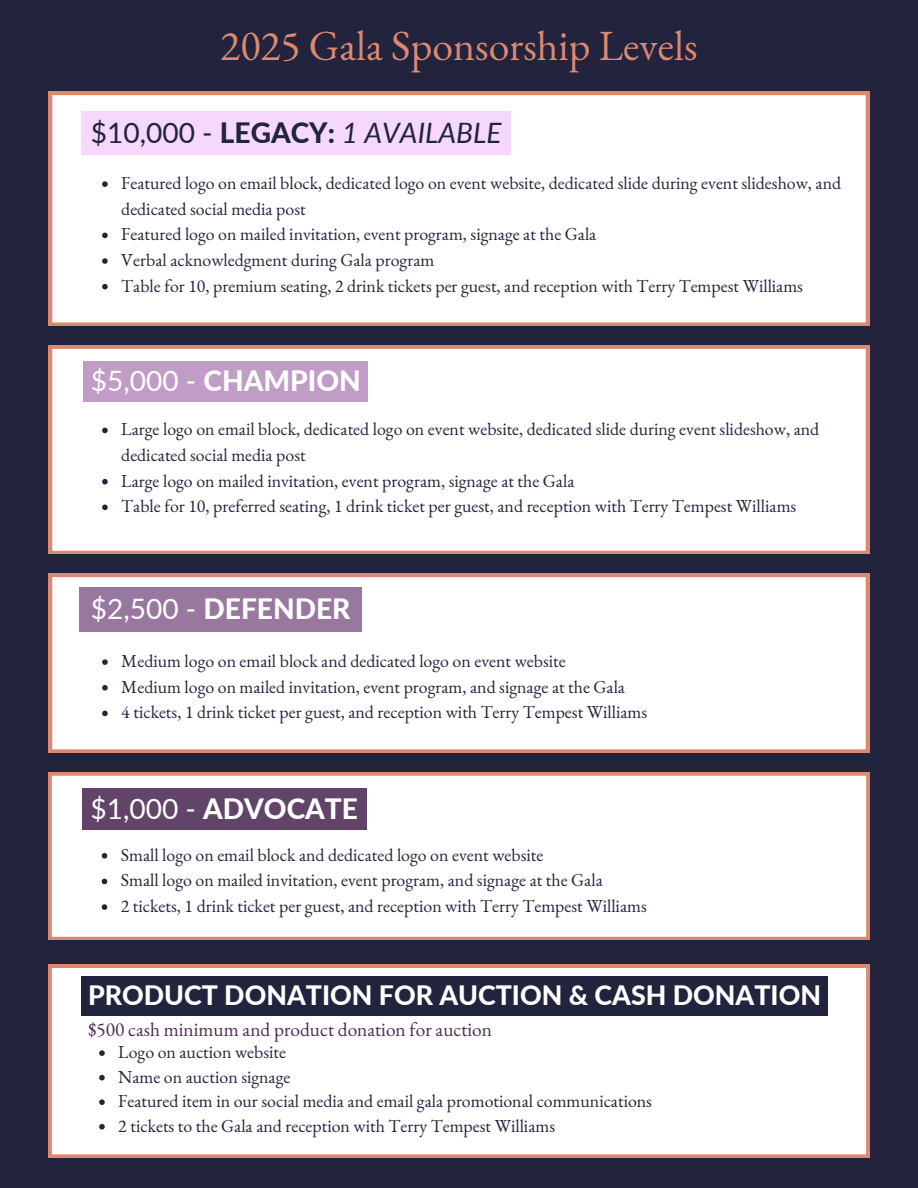
<style>
.page{position:relative;width:918px;height:1188px;background:#22233d}
.page>*{position:absolute;margin:0;border:0;box-sizing:border-box;transform-origin:0 0}
.t1{font:41.85px "EB Garamond";color:#dd8870}
.t2{font:800 28.05px "Lato";color:#fff}
.t3{font:italic 28.05px "Lato";color:#22233d}
.t4{font:800 26.7px "Lato";color:#fff}
.t5{font:19.35px "EB Garamond";color:#492d4f}
.t6{font:17.85px/25.7px "EB Garamond";color:#22233d}
.s1{font-style:normal}
.s2{font-weight:800;font-style:normal}
.s3{font-weight:400}
</style>
<div class="page">
<div style="left:49px;top:345px;width:820px;height:209px;background:#fff"></div>
<div style="left:84px;top:361px;width:284px;height:41px;background:#c19cc6"></div>
<svg style="left:102px;top:428px;width:6px;height:5px"></svg>
<svg style="left:102px;top:479px;width:6px;height:5px"></svg>
<svg style="left:102px;top:505px;width:6px;height:5px"></svg>
<div style="left:49px;top:574px;width:820px;height:179px;background:#fff"></div>
<div style="left:80px;top:587px;width:282px;height:45px;background:#99789f"></div>
<svg style="left:102px;top:659px;width:6px;height:6px"></svg>
<svg style="left:102px;top:685px;width:6px;height:6px"></svg>
<svg style="left:102px;top:711px;width:6px;height:5px"></svg>
<div style="left:48px;top:772px;width:822px;height:168px;background:#fff"></div>
<div style="left:82px;top:788px;width:284px;height:42px;background:#614467"></div>
<svg style="left:102px;top:853px;width:5px;height:6px"></svg>
<svg style="left:102px;top:879px;width:5px;height:5px"></svg>
<svg style="left:102px;top:904px;width:5px;height:6px"></svg>
<div style="left:48px;top:965px;width:821px;height:193px;background:#fff"></div>
<div style="left:81px;top:976px;width:747px;height:40px;background:#22233d"></div>
<svg style="left:99px;top:1050px;width:6px;height:6px"></svg>
<svg style="left:99px;top:1075px;width:6px;height:5px"></svg>
<svg style="left:99px;top:1099px;width:6px;height:6px"></svg>
<svg style="left:99px;top:1124px;width:6px;height:6px"></svg>
<div style="left:49px;top:92px;width:820px;height:234px;background:#fff"></div>
<div style="left:81px;top:111px;width:430px;height:44px;background:#f6d8fa"></div>
<svg style="left:102px;top:181px;width:6px;height:6px"></svg>
<svg style="left:102px;top:233px;width:6px;height:5px"></svg>
<svg style="left:102px;top:258px;width:6px;height:6px"></svg>
<svg style="left:102px;top:284px;width:6px;height:5px"></svg>
<h1 class="t1" style="left:220px;top:18px;width:479px">2025 Gala Sponsorship Levels</h1>
<h2 class="t3" style="left:91px;top:116px;width:412px"><span class="s1">$10,000 -</span> <span class="s2">LEGACY:</span> 1 AVAILABLE</h2>
<p class="t6" style="left:121px;top:170px;width:721px">Featured logo on email block, dedicated logo on event website, dedicated slide during event slideshow, and dedicated social media post</p>
<p class="t6" style="left:121px;top:221px;width:477px">Featured logo on mailed invitation, event program, signage at the Gala</p>
<p class="t6" style="left:121px;top:247px;width:315px">Verbal acknowledgment during Gala program</p>
<p class="t6" style="left:121px;top:273px;width:683px">Table for 10, premium seating, 2 drink tickets per guest, and reception with Terry Tempest Williams</p>
<h3 class="t2" style="left:91px;top:364px;width:271px"><span class="s3">$5,000 -</span> CHAMPION</h3>
<p class="t6" style="left:121px;top:416px;width:699px">Large logo on email block, dedicated logo on event website, dedicated slide during event slideshow, and dedicated social media post</p>
<p class="t6" style="left:121px;top:468px;width:455px">Large logo on mailed invitation, event program, signage at the Gala</p>
<p class="t6" style="left:121px;top:493px;width:677px">Table for 10, preferred seating, 1 drink ticket per guest, and reception with Terry Tempest Williams</p>
<p class="t2" style="left:91px;top:592px;width:261px"><span class="s3">$2,500 -</span> DEFENDER</p>
<h3 class="t6" style="left:121px;top:648px;width:446px">Medium logo on email block and dedicated logo on event website</h3>
<p class="t6" style="left:121px;top:674px;width:505px">Medium logo on mailed invitation, event program, and signage at the Gala</p>
<p class="t6" style="left:121px;top:699px;width:527px">4 tickets, 1 drink ticket per guest, and reception with Terry Tempest Williams</p>
<p class="t2" style="left:91px;top:792px;width:269px"><span class="s3">$1,000 -</span> ADVOCATE</p>
<h3 class="t6" style="left:121px;top:842px;width:424px">Small logo on email block and dedicated logo on event website</h3>
<p class="t6" style="left:121px;top:867px;width:483px">Small logo on mailed invitation, event program, and signage at the Gala</p>
<p class="t6" style="left:121px;top:893px;width:527px">2 tickets, 1 drink ticket per guest, and reception with Terry Tempest Williams</p>
<p class="t4" style="left:88px;top:979px;width:735px">PRODUCT DONATION FOR AUCTION &amp; CASH DONATION</p>
<h3 class="t6" style="left:118px;top:1039px;width:169px">Logo on auction website</h3>
<p class="t6" style="left:118px;top:1064px;width:174px">Name on auction signage</p>
<p class="t6" style="left:118px;top:1088px;width:535px">Featured item in our social media and email gala promotional communications</p>
<p class="t6" style="left:118px;top:1113px;width:438px">2 tickets to the Gala and reception with Terry Tempest Williams</p>
<p class="t5" style="left:88px;top:1017px;width:405px">$500 cash minimum and product donation for auction</p>
</div>
